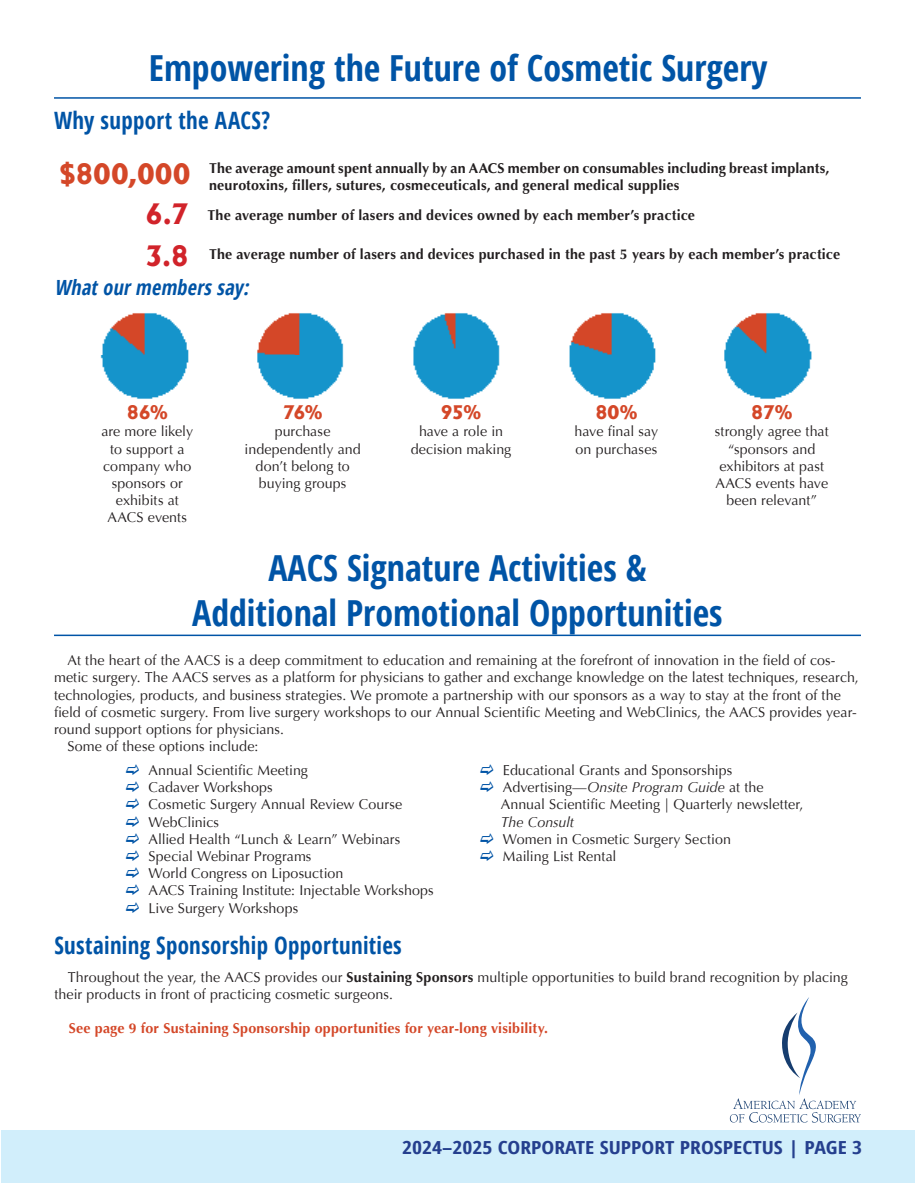
<style>
.page{position:relative;width:915px;height:1184px;background:#fff}
.page>*{position:absolute;margin:0;border:0;box-sizing:border-box;transform-origin:0 0}
.headline_1{font:700 condensed 35.85px "Open Sans";color:#0054a6}
.subhead{font:800 26.85px "Albertus";letter-spacing:.03em;color:#d44728;scale:.96 1}
.subhead-2{font:800 26.85px "Albertus";color:#d1232a;scale:.96 1}
.subhead-3{font:700 condensed 23.85px "Open Sans";letter-spacing:.01em;color:#0054a6;scale:.96 1}
.sub_2{font:italic 700 condensed 20.85px "Open Sans";color:#0054a6;scale:.96 1}
.t1{font:700 condensed 18px "Open Sans";color:#253f8e;scale:1.2 1}
.Body_text_indent{font:800 18px "Albertus";letter-spacing:-.02em;color:#d44728}
.Body_text_indent-2{font:14.25px/17.2px "Optima";letter-spacing:.005em;color:#231f20}
.Body_text_indent-3{font:700 14.25px/17.2px "Optima";letter-spacing:.015em;color:#231f20}
.Body_text_indent-4{font:700 14.25px "Optima";letter-spacing:.015em;color:#d44728}
.Body_text_indent-5{font:italic 14.25px "Optima";color:#231f20}
.s1{font-style:normal}
.s2{font-style:italic}
.s3{font-weight:700}
</style>
<div class="page">
<div style="left:1px;top:1130px;width:913px;height:53px;background:#d1eefb"></div>
<img style="left:100px;top:313px;width:712px;height:86px">
<hr style="left:54px;top:97px;width:807px;height:2px;background:#0054a6">
<hr style="left:54px;top:634px;width:807px;height:2px;background:#0054a6">
<svg style="left:730px;top:997px;width:131px;height:125px"></svg>
<p class="headline_1" style="left:149px;top:43px;width:620px">Empowering the Future of Cosmetic Surgery</p>
<p class="subhead-3" style="left:54px;top:104px;width:227px">Why support the AACS?</p>
<p class="subhead" style="left:59px;top:157px;width:138px">$800,000</p>
<p class="Body_text_indent-3" style="left:209px;top:160px;width:621px">The average amount spent annually by an AACS member on consumables including breast implants, neurotoxins, fillers, sutures, cosmeceuticals, and general medical supplies</p>
<p class="subhead-2" style="left:145px;top:197px;width:46px">6.7</p>
<p class="subhead-2" style="left:146px;top:238px;width:46px">3.8</p>
<p class="Body_text_indent-3" style="left:207px;top:206px;width:489px">The average number of lasers and devices owned by each member’s practice</p>
<p class="Body_text_indent-3" style="left:209px;top:246px;width:632px">The average number of lasers and devices purchased in the past 5 years by each member’s practice</p>
<p class="sub_2" style="left:54px;top:273px;width:209px">Whatourmemberssay:</p>
<p class="Body_text_indent" style="left:127px;top:401px;width:42px">86%</p>
<p class="Body_text_indent-2" style="left:101px;top:423px;width:93px">are more likely</p>
<p class="Body_text_indent-2" style="left:110px;top:440px;width:76px">to support a</p>
<p class="Body_text_indent-2" style="left:103px;top:457px;width:90px">company who</p>
<p class="Body_text_indent-2" style="left:112px;top:475px;width:72px">sponsors or</p>
<p class="Body_text_indent-2" style="left:116px;top:492px;width:64px">exhibits at</p>
<p class="Body_text_indent-2" style="left:107px;top:509px;width:81px">AACS events</p>
<p class="Body_text_indent" style="left:283px;top:401px;width:41px">76%</p>
<p class="Body_text_indent-2" style="left:275px;top:423px;width:57px">purchase</p>
<p class="Body_text_indent-2" style="left:244px;top:440px;width:118px">independently and</p>
<p class="Body_text_indent-2" style="left:256px;top:457px;width:95px">don’t belong to</p>
<p class="Body_text_indent-2" style="left:259px;top:475px;width:89px">buying groups</p>
<p class="Body_text_indent" style="left:441px;top:401px;width:42px">95%</p>
<p class="Body_text_indent-2" style="left:419px;top:423px;width:85px">have a role in</p>
<p class="Body_text_indent-2" style="left:411px;top:440px;width:102px">decision making</p>
<p class="Body_text_indent" style="left:595px;top:401px;width:43px">80%</p>
<p class="Body_text_indent-2" style="left:574px;top:423px;width:85px">have final say</p>
<p class="Body_text_indent-2" style="left:575px;top:440px;width:83px">on purchases</p>
<p class="Body_text_indent" style="left:751px;top:401px;width:42px">87%</p>
<p class="Body_text_indent-2" style="left:715px;top:423px;width:115px">strongly agree that</p>
<p class="Body_text_indent-2" style="left:728px;top:440px;width:89px">“sponsors and</p>
<p class="Body_text_indent-2" style="left:719px;top:457px;width:106px">exhibitors at past</p>
<p class="Body_text_indent-2" style="left:715px;top:475px;width:114px">AACS events have</p>
<p class="Body_text_indent-2" style="left:726px;top:492px;width:92px">been relevant”</p>
<p class="headline_1" style="left:268px;top:543px;width:379px">AACS Signature Activities &amp;</p>
<p class="headline_1" style="left:192px;top:588px;width:532px">Additional Promotional Opportunities</p>
<p class="Body_text_indent-2" style="left:54px;top:652px;width:806px;text-indent:14px">At the heart of the AACS is a deep commitment to education and remaining at the forefront of innovation in the field of cos&shy;metic surgery. The AACS serves as a platform for physicians to gather and exchange knowledge on the latest techniques, research, technologies, products, and business strategies. We promote a partnership with our sponsors as a way to stay at the front of the field of cosmetic surgery. From live surgery workshops to our Annual Scientific Meeting and WebClinics, the AACS provides year&shy;round support options for physicians.</p>
<p class="Body_text_indent-2" style="left:68px;top:738px;width:192px">Some of these options include:</p>
<p class="Body_text_indent-2" style="left:148px;top:762px;width:161px">Annual Scientific Meeting</p>
<p class="Body_text_indent-2" style="left:148px;top:779px;width:126px">Cadaver Workshops</p>
<p class="Body_text_indent-2" style="left:148px;top:796px;width:255px">Cosmetic Surgery Annual Review Course</p>
<p class="Body_text_indent-2" style="left:148px;top:813px;width:72px">WebClinics</p>
<p class="Body_text_indent-2" style="left:148px;top:830px;width:253px">Allied Health “Lunch &amp; Learn” Webinars</p>
<p class="Body_text_indent-2" style="left:148px;top:847px;width:164px">Special Webinar Programs</p>
<p class="Body_text_indent-2" style="left:148px;top:865px;width:196px">World Congress on Liposuction</p>
<p class="Body_text_indent-2" style="left:148px;top:882px;width:287px">AACS Training Institute: Injectable Workshops</p>
<p class="Body_text_indent-2" style="left:148px;top:899px;width:151px">Live Surgery Workshops</p>
<p class="subhead-3" style="left:54px;top:929px;width:363px">Sustaining Sponsorship Opportunities</p>
<p class="Body_text_indent-2" style="left:503px;top:762px;width:231px">Educational Grants and Sponsorships</p>
<p class="Body_text_indent-5" style="left:503px;top:778px;width:262px"><span class="s1">Advertising—</span>Onsite Program Guide <span class="s1">at the</span></p>
<p class="Body_text_indent-2" style="left:501px;top:796px;width:304px">Annual Scientific Meeting | Quarterly newsletter,<br><span class="s2">The Consult</span></p>
<p class="Body_text_indent-2" style="left:503px;top:830px;width:229px">Women in Cosmetic Surgery Section</p>
<p class="Body_text_indent-2" style="left:503px;top:847px;width:115px">Mailing List Rental</p>
<p class="Body_text_indent-2" style="left:54px;top:969px;width:795px;text-indent:14px">Throughout the year, the AACS provides our <span class="s3">Sustaining Sponsors</span> multiple opportunities to build brand recognition by placing their products in front of practicing cosmetic surgeons.</p>
<p class="Body_text_indent-4" style="left:69px;top:1019px;width:481px">See page 9 for Sustaining Sponsorship opportunities for year-long visibility.</p>
<p class="t1" style="left:402px;top:1134px;width:385px">2024–2025 CORPORATE SUPPORT PROSPECTUS | PAGE 3</p>
</div>
